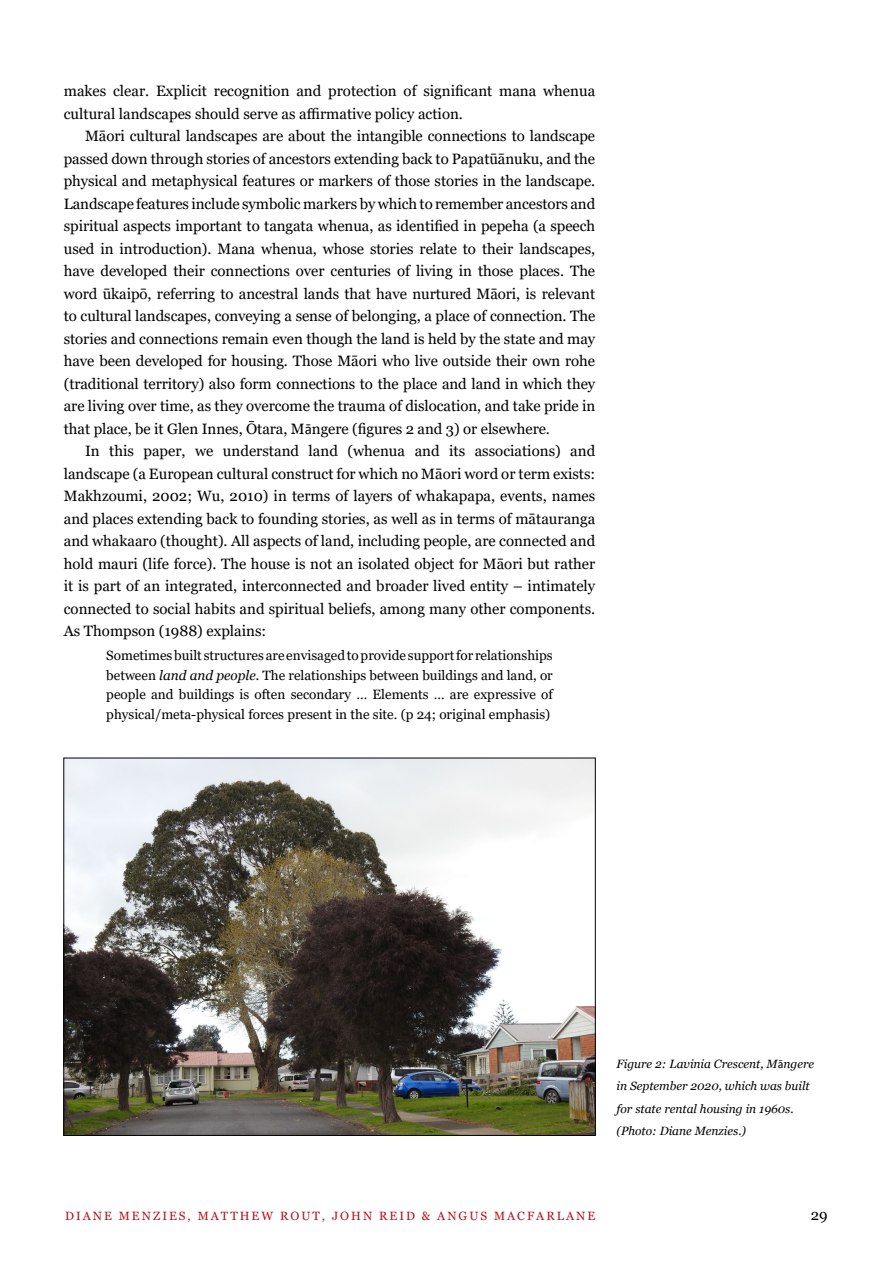
<style>
.page{position:relative;width:893px;height:1263px;background:#fff}
.page>*{position:absolute;margin:0;border:0;box-sizing:border-box;transform-origin:0 0}
.LR_body_text{font:15px/22.5px "Georgia";color:#000;text-align:justify}
.LR_body_text_no_inde{font:15px/22.5px "Georgia";color:#000}
.LR_title_quote{font:13.5px/19.5px "Georgia";color:#000;text-align:justify}
.LR_caption{font:italic 12px/22.5px "Georgia";color:#000}
.t1{font:12px "Georgia";letter-spacing:.17em;color:#b5121b}
.s1{font-family:"Calibri"}
.s2{font-style:italic}
.s3{font-family:"Calibri";font-style:normal}
</style>
<div class="page">
<img style="left:66px;top:760px;width:527px;height:373px">
<p class="LR_body_text_no_inde" style="left:64px;top:80px;width:533px">makes clear. Explicit recognition and protection of significant mana whenua cultural landscapes should serve as affirmative policy action.</p>
<p class="LR_body_text" style="left:64px;top:125px;width:533px;text-indent:21px">Māori cultural landscapes are about the intangible connections to landscape passed down through stories of ancestors extending back to Papatūānuku, and the physical and metaphysical features or markers of those stories in the landscape.<br>Landscape features include symbolic markers by which to remember ancestors and spiritual aspects important to tangata whenua, as identified in pepeha (a speech used in introduction). Mana whenua, whose stories relate to their landscapes, have developed their connections over centuries of living in those places. The word ūkaipō, referring to ancestral lands that have nurtured Māori, is relevant to cultural landscapes, conveying a sense of belonging, a place of connection. The stories and connections remain even though the land is held by the state and may have been developed for housing. Those Māori who live outside their own rohe (traditional territory) also form connections to the place and land in which they are living over time, as they overcome the trauma of dislocation, and take pride in that place, be it Glen Innes, Ōtara, M<span class="s1">ā</span>ngere (figures 2 and 3) or elsewhere.</p>
<p class="LR_body_text" style="left:64px;top:440px;width:533px;text-indent:21px">In this paper, we understand land (whenua and its associations) and landscape (a European cultural construct for which no Māori word or term exists:<br>Makhzoumi, 2002; Wu, 2010) in terms of layers of whakapapa, events, names and places extending back to founding stories, as well as in terms of mātauranga and whakaaro (thought). All aspects of land, including people, are connected and hold mauri (life force). The house is not an isolated object for Māori but rather it is part of an integrated, interconnected and broader lived entity – intimately connected to social habits and spiritual beliefs, among many other components.<br>As Thompson (1988) explains:</p>
<p class="LR_title_quote" style="left:106px;top:646px;width:448px">Sometimes built structures are envisaged to provide support for relationships between <span class="s2">land and people.</span> The relationships between buildings and land, or people and buildings is often secondary … Elements … are expressive of physical/meta-physical forces present in the site. (p 24; original emphasis)</p>
<p class="LR_caption" style="left:617px;top:1052px;width:199px">Figure 2: Lavinia Crescent, M<span class="s3">ā</span>ngere in September 2020, which was built for state rental housing in 1960s. (Photo: Diane Menzies.)</p>
<p class="t1" style="left:65px;top:1209px;width:532px">DIANE MENZIES, MATTHEW ROUT, JOHN REID &amp; ANGUS MACFARLANE</p>
<p class="LR_body_text" style="left:811px;top:1204px;width:18px">29</p>
</div>
